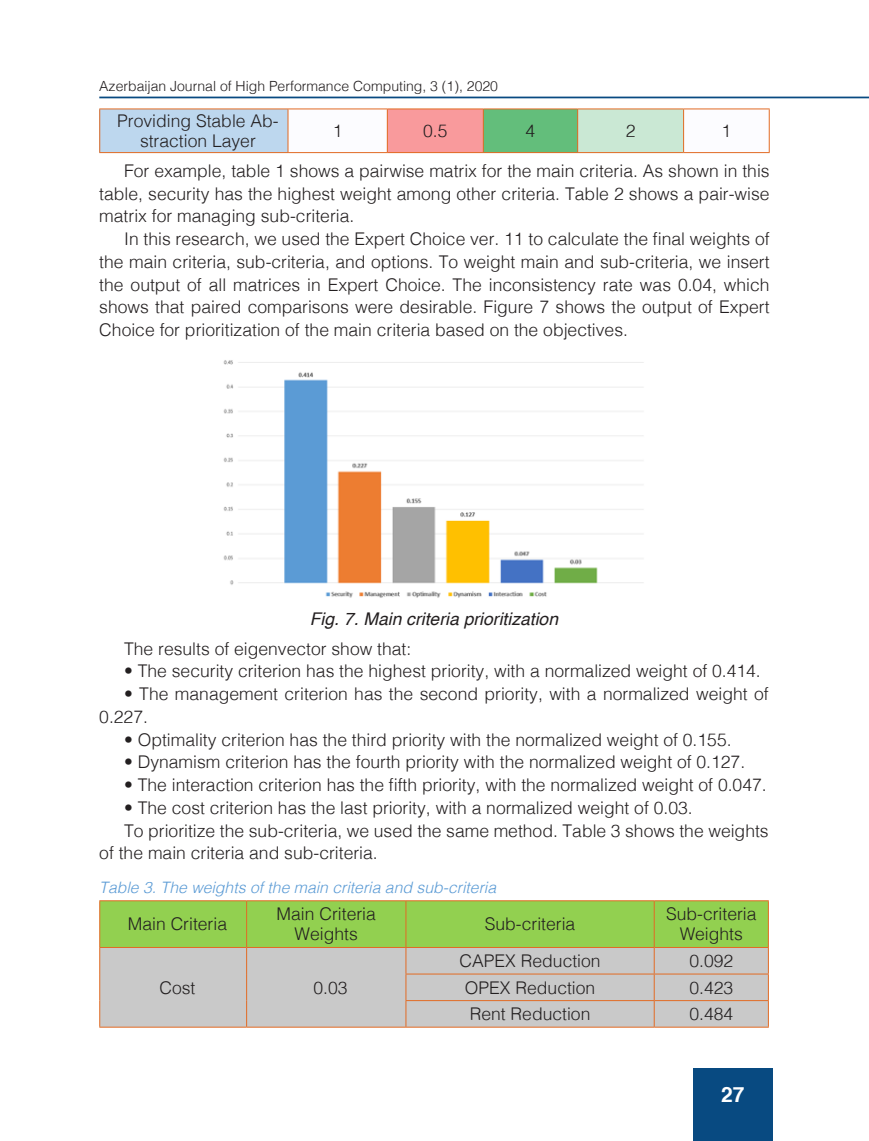
<style>
.page{position:relative;width:869px;height:1141px;background:#fff}
.page>*{position:absolute;margin:0;border:0;box-sizing:border-box;transform-origin:0 0}
.t1{font:700 21px "Helvetica";color:#fff}
.t2{font:300 17.5px/22.8px "Helvetica";color:#231f20;text-align:center}
.t3{font:italic 17.5px "Helvetica";color:#231f20}
.t4{font:italic 300 15.75px "Helvetica";color:#5b9bd5}
.t5{font:300 14px "Helvetica";color:#231f20}
</style>
<div class="page">
<div style="left:693px;top:1068px;width:79px;height:73px;background:#084a81"></div>
<hr style="left:99px;top:97px;width:769px;height:1px;background:#084a81">
<img style="left:223px;top:360px;width:421px;height:238px">
<hr style="left:99px;top:1027px;width:147px;height:1px;background:#e26b24">
<hr style="left:246px;top:1027px;width:160px;height:1px;background:#e26b24">
<svg style="left:99px;top:901px;width:669px;height:126px;background:#b5c999"></svg>
<hr style="left:406px;top:1027px;width:248px;height:1px;background:#e26b24">
<hr style="left:654px;top:1027px;width:114px;height:1px;background:#e26b24">
<hr style="left:99px;top:900px;width:147px;height:1px;background:#e26b24">
<hr style="left:99px;top:901px;width:1px;height:46px;background:#e26b24">
<hr style="left:246px;top:900px;width:160px;height:1px;background:#e26b24">
<hr style="left:246px;top:901px;width:1px;height:46px;background:#e26b24">
<hr style="left:406px;top:900px;width:248px;height:1px;background:#e26b24">
<hr style="left:405px;top:901px;width:1px;height:46px;background:#e26b24">
<hr style="left:654px;top:900px;width:114px;height:1px;background:#e26b24">
<hr style="left:653px;top:901px;width:1px;height:46px;background:#e26b24">
<hr style="left:767px;top:901px;width:1px;height:46px;background:#e26b24">
<hr style="left:99px;top:947px;width:147px;height:1px;background:#e26b24">
<hr style="left:246px;top:947px;width:160px;height:1px;background:#e26b24">
<hr style="left:406px;top:947px;width:248px;height:1px;background:#e26b24">
<hr style="left:654px;top:947px;width:114px;height:1px;background:#e26b24">
<div style="left:100px;top:109px;width:188px;height:44px;background:#bdd7ee"></div>
<svg style="left:288px;top:110px;width:397px;height:42px"></svg>
<div style="left:387px;top:109px;width:96px;height:44px;background:#f99a9c"></div>
<div style="left:483px;top:109px;width:94px;height:44px;background:#63be7b"></div>
<div style="left:577px;top:109px;width:106px;height:44px;background:#cae8d4"></div>
<hr style="left:99px;top:109px;width:189px;height:1px;background:#e26b24">
<hr style="left:99px;top:109px;width:1px;height:43px;background:#e26b24">
<hr style="left:288px;top:109px;width:99px;height:1px;background:#e26b24">
<hr style="left:287px;top:109px;width:1px;height:43px;background:#e26b24">
<hr style="left:387px;top:109px;width:96px;height:1px;background:#e26b24">
<hr style="left:386px;top:109px;width:1px;height:43px;background:#e26b24">
<hr style="left:483px;top:109px;width:94px;height:1px;background:#e26b24">
<hr style="left:482px;top:109px;width:1px;height:43px;background:#e26b24">
<hr style="left:577px;top:109px;width:106px;height:1px;background:#e26b24">
<hr style="left:577px;top:109px;width:1px;height:43px;background:#e26b24">
<hr style="left:683px;top:109px;width:86px;height:1px;background:#e26b24">
<hr style="left:682px;top:109px;width:1px;height:43px;background:#e26b24">
<hr style="left:768px;top:109px;width:1px;height:43px;background:#e26b24">
<hr style="left:99px;top:152px;width:189px;height:1px;background:#e26b24">
<hr style="left:288px;top:152px;width:99px;height:1px;background:#e26b24">
<hr style="left:387px;top:152px;width:96px;height:1px;background:#e26b24">
<hr style="left:483px;top:152px;width:94px;height:1px;background:#e26b24">
<hr style="left:577px;top:152px;width:106px;height:1px;background:#e26b24">
<hr style="left:683px;top:152px;width:86px;height:1px;background:#e26b24">
<p class="t5" style="left:99px;top:75px;width:400px">Azerbaijan Journal of High Performance Computing, 3 (1), 2020</p>
<p class="t2" style="left:117px;top:109px;width:163px;line-height:20.1px">Providing Stable Ab&shy;straction Layer</p>
<p class="t2" style="left:332px;top:118px;width:11px">1</p>
<p class="t2" style="left:423px;top:118px;width:26px">0.5</p>
<p class="t2" style="left:525px;top:118px;width:11px">4</p>
<p class="t2" style="left:625px;top:118px;width:11px">2</p>
<p class="t2" style="left:721px;top:118px;width:11px">1</p>
<p class="t2" style="left:99px;top:158px;width:671px;text-align:justify;text-indent:25px">For example, table 1 shows a pairwise matrix for the main criteria. As shown in this table, security has the highest weight among other criteria. Table 2 shows a pair-wise matrix for managing sub-criteria.</p>
<p class="t2" style="left:99px;top:226px;width:671px;text-align:justify;text-indent:25px">In this research, we used the Expert Choice ver. 11 to calculate the final weights of the main criteria, sub-criteria, and options. To weight main and sub-criteria, we insert the output of all matrices in Expert Choice. The inconsistency rate was 0.04, which shows that paired comparisons were desirable. Figure 7 shows the output of Expert Choice for prioritization of the main criteria based on the objectives.</p>
<p class="t3" style="left:310px;top:605px;width:249px">Fig. 7. Main criteria prioritization</p>
<p class="t2" style="left:124px;top:636px;width:288px">The results of eigenvector show that:</p>
<p class="t2" style="left:124px;top:658px;width:638px">• The security criterion has the highest priority, with a normalized weight of 0.414.</p>
<p class="t2" style="left:99px;top:681px;width:670px;text-align:left;text-indent:25px">• The management criterion has the second priority, with a normalized weight of<br>0.227.</p>
<p class="t2" style="left:124px;top:727px;width:608px">• Optimality criterion has the third priority with the normalized weight of 0.155.</p>
<p class="t2" style="left:124px;top:749px;width:622px">• Dynamism criterion has the fourth priority with the normalized weight of 0.127.</p>
<p class="t2" style="left:124px;top:772px;width:643px">• The interaction criterion has the fifth priority, with the normalized weight of 0.047.</p>
<p class="t2" style="left:124px;top:795px;width:569px">• The cost criterion has the last priority, with a normalized weight of 0.03.</p>
<p class="t2" style="left:99px;top:818px;width:670px;text-align:left;text-indent:25px">To prioritize the sub-criteria, we used the same method. Table 3 shows the weights of the main criteria and sub-criteria.</p>
<p class="t4" style="left:99px;top:874px;width:398px">Table 3. The weights of the main criteria and sub-criteria</p>
<p class="t2" style="left:128px;top:912px;width:101px">Main Criteria</p>
<p class="t2" style="left:276px;top:903px;width:101px;line-height:20.1px">Main Criteria<br>Weights</p>
<p class="t2" style="left:484px;top:912px;width:92px">Sub-criteria</p>
<p class="t2" style="left:665px;top:903px;width:92px;line-height:20.1px">Sub-criteria<br>Weights</p>
<p class="t2" style="left:159px;top:975px;width:37px">Cost</p>
<p class="t2" style="left:313px;top:975px;width:36px">0.03</p>
<p class="t2" style="left:459px;top:948px;width:143px">CAPEX Reduction</p>
<p class="t2" style="left:689px;top:948px;width:45px">0.092</p>
<p class="t2" style="left:464px;top:975px;width:132px">OPEX Reduction</p>
<p class="t2" style="left:689px;top:975px;width:45px">0.423</p>
<p class="t2" style="left:469px;top:1001px;width:122px">Rent Reduction</p>
<p class="t2" style="left:689px;top:1001px;width:45px">0.484</p>
<p class="t1" style="left:720px;top:1078px;width:25px">27</p>
</div>
